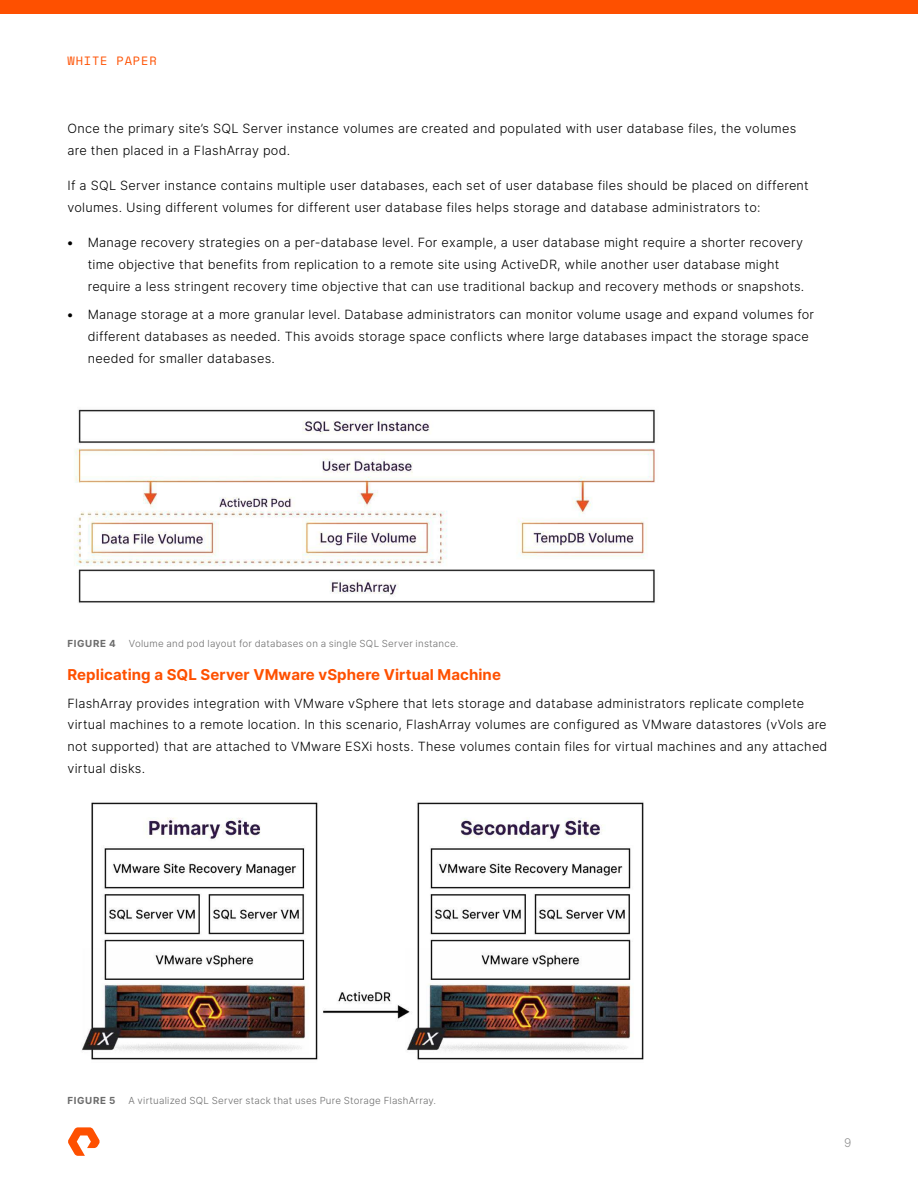
<style>
.page{position:relative;width:918px;height:1188px;background:#fff}
.page>*{position:absolute;margin:0;border:0;box-sizing:border-box;transform-origin:0 0}
.p_header-2{font:700 15px "Inter";letter-spacing:.005em;color:#fe5000}
.p_body{font:300 12.75px/21.8px "Inter";letter-spacing:.02em;color:#000}
.t1{font:12px "Space Mono";letter-spacing:.07em;color:#fe5000}
.t2{font:300 12px "Inter";color:#919191}
.t3{font:300 9.75px "Inter";letter-spacing:.025em;color:#6c6c6c}
.t4{font:700 9.75px "Inter";letter-spacing:.07em;color:#6c6c6c}
.s1{font-weight:800}
</style>
<div class="page">
<div style="left:0;top:0;width:918px;height:14px;background:#fe5000"></div>
<svg style="left:68px;top:1127px;width:32px;height:29px"></svg>
<img style="left:74px;top:409px;width:581px;height:194px">
<img style="left:82px;top:801px;width:562px;height:259px">
<p class="t1" style="left:68px;top:52px;width:91px">WHITE PAPER</p>
<p class="p_body" style="left:68px;top:118px;width:730px">Once the primary site’s SQL Server instance volumes are created and populated with user database files, the volumes are then placed in a FlashArray pod.</p>
<p class="p_body" style="left:68px;top:175px;width:743px">If a SQL Server instance contains multiple user databases, each set of user database files should be placed on different volumes. Using different volumes for different user database files helps storage and database administrators to:</p>
<p class="p_body" style="left:88px;top:232px;width:718px;text-indent:-20px"><span class="s1">•</span> Manage recovery strategies on a per-database level. For example, a user database might require a shorter recovery time objective that benefits from replication to a remote site using ActiveDR, while another user database might require a less stringent recovery time objective that can use traditional backup and recovery methods or snapshots.</p>
<p class="p_body" style="left:88px;top:304px;width:728px;text-indent:-20px"><span class="s1">•</span> Manage storage at a more granular level. Database administrators can monitor volume usage and expand volumes for different databases as needed. This avoids storage space conflicts where large databases impact the storage space needed for smaller databases.</p>
<p class="t4" style="left:68px;top:637px;width:50px">FIGURE 4</p>
<p class="t3" style="left:129px;top:637px;width:331px">Volume and pod layout for databases on a single SQL Server instance.</p>
<p class="p_header-2" style="left:68px;top:664px;width:435px">Replicating a SQL Server VMware vSphere Virtual Machine</p>
<p class="p_body" style="left:68px;top:692px;width:761px">FlashArray provides integration with VMware vSphere that lets storage and database administrators replicate complete virtual machines to a remote location. In this scenario, FlashArray volumes are configured as VMware datastores (vVols are not supported) that are attached to VMware ESXi hosts. These volumes contain files for virtual machines and any attached virtual disks.</p>
<p class="t4" style="left:68px;top:1094px;width:49px">FIGURE 5</p>
<p class="t3" style="left:128px;top:1094px;width:309px">A virtualized SQL Server stack that uses Pure Storage FlashArray.</p>
<p class="t2" style="left:844px;top:1135px;width:9px">9</p>
</div>
